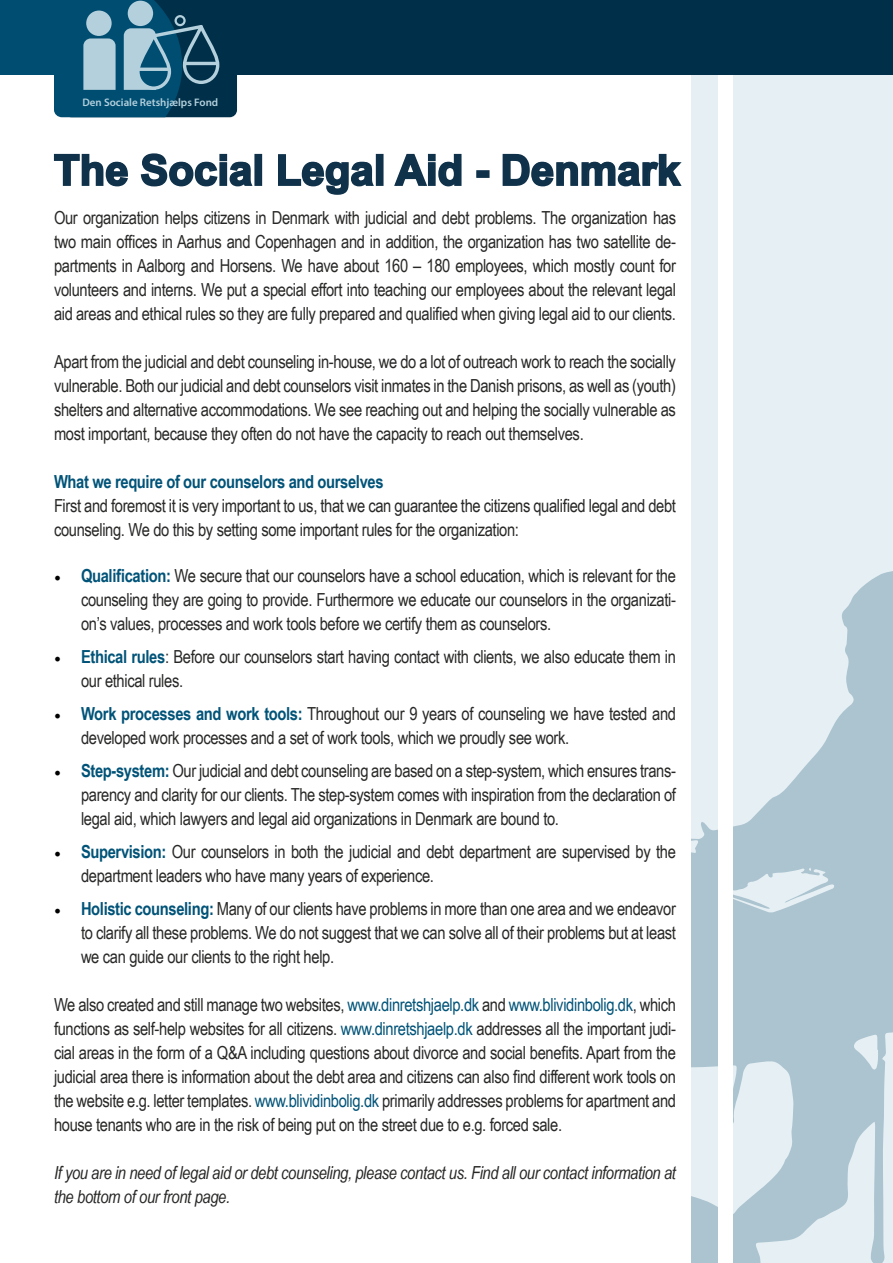
<style>
.page{position:relative;width:893px;height:1263px;background:#fff}
.page>*{position:absolute;margin:0;border:0;box-sizing:border-box;transform-origin:0 0}
.t1{font:700 42px "Arial";color:#0f3149}
.t2{font:18px/24px "Arial Narrow";letter-spacing:-.02em;color:#282827;text-align:justify}
.t3{font:italic 18px/24px "Arial Narrow";letter-spacing:-.02em;color:#282827}
.t4{font:700 18px "Arial Narrow";letter-spacing:-.02em;color:#005378}
.t5{font:600 10.95px "Myriad Pro";color:#b4d0dc}
.s1{font-family:"Minion Pro";color:#000}
.s2{font-weight:700;color:#005378}
.s3{color:#005378}
</style>
<div class="page">
<div style="left:733px;top:54px;width:160px;height:1209px;background:#e6eff3"></div>
<svg style="left:733px;top:571px;width:160px;height:692px;fill:#abc4d0"></svg>
<div style="left:691px;top:54px;width:27px;height:1209px;background:#e6eff3"></div>
<svg style="left:691px;top:822px;width:27px;height:441px"></svg>
<div style="left:0;top:0;width:72px;height:74px;background:#004d72"></div>
<div style="left:235px;top:0;width:658px;height:74px;background:#003049"></div>
<svg style="left:53px;top:153px;width:75px;height:34px"></svg>
<svg style="left:140px;top:153px;width:113px;height:34px"></svg>
<div style="left:254px;top:154px;width:8px;height:32px;border:2px solid #0f3149"></div>
<svg style="left:278px;top:154px;width:96px;height:41px"></svg>
<div style="left:376px;top:154px;width:8px;height:32px;border:2px solid #0f3149"></div>
<svg style="left:394px;top:153px;width:68px;height:34px"></svg>
<div style="left:476px;top:170px;width:14px;height:8px;border:2px solid #0f3149"></div>
<svg style="left:502px;top:153px;width:180px;height:34px"></svg>
<svg style="left:54px;top:0;width:187px;height:117px"></svg>
<hr style="left:183px;top:62px;width:35px;height:3px;background:#b4d0dc;border-radius:2px">
<hr style="left:136px;top:68px;width:35px;height:3px;background:#b4d0dc;border-radius:2px">
<p class="t5" style="left:82px;top:96px;width:137px">Den Sociale Retshjælps Fond</p>
<h1 class="t1" style="left:54px;top:143px;width:628px">The Social Legal Aid - Denmark</h1>
<p class="t2" style="left:54px;top:205px;width:624px">Our organization helps citizens in Denmark with judicial and debt problems. The organization has two main offices in Aarhus and Copenhagen and in addition, the organization has two satellite de&shy;partments in Aalborg and Horsens. We have about 160 – 180 employees, which mostly count for volunteers and interns. We put a special effort into teaching our employees about the relevant legal aid areas and ethical rules so they are fully prepared and qualified when giving legal aid to our clients.</p>
<p class="t2" style="left:54px;top:349px;width:623px">Apart from the judicial and debt counseling in-house, we do a lot of outreach work to reach the socially vulnerable. Both our judicial and debt counselors visit inmates in the Danish prisons, as well as (youth) shelters and alternative accommodations. We see reaching out and helping the socially vulnerable as most important, because they often do not have the capacity to reach out themselves.</p>
<p class="t4" style="left:54px;top:468px;width:331px">What we require of our counselors and ourselves</p>
<p class="t2" style="left:54px;top:493px;width:623px">First and foremost it is very important to us, that we can guarantee the citizens qualified legal and debt counseling. We do this by setting some important rules for the organization:</p>
<p class="t2" style="left:81px;top:563px;width:596px;text-indent:-27px"><span class="s1">•</span> <span class="s2">Qualification:</span> We secure that our counselors have a school education, which is relevant for the counseling they are going to provide. Furthermore we educate our counselors in the organizati&shy;on’s values, processes and work tools before we certify them as counselors.</p>
<p class="t2" style="left:81px;top:643px;width:596px;text-indent:-27px"><span class="s1">•</span> <span class="s2">Ethical rules</span>: Before our counselors start having contact with clients, we also educate them in our ethical rules.</p>
<p class="t2" style="left:81px;top:700px;width:597px;text-indent:-27px"><span class="s1">•</span> <span class="s2">Work processes and work tools:</span> Throughout our 9 years of counseling we have tested and developed work processes and a set of work tools, which we proudly see work.</p>
<p class="t2" style="left:81px;top:757px;width:596px;text-indent:-27px"><span class="s1">•</span> <span class="s2">Step-system:</span> Our judicial and debt counseling are based on a step-system, which ensures trans&shy;parency and clarity for our clients. The step-system comes with inspiration from the declaration of legal aid, which lawyers and legal aid organizations in Denmark are bound to.</p>
<p class="t2" style="left:81px;top:838px;width:596px;text-indent:-27px"><span class="s1">•</span> <span class="s2">Supervision:</span> Our counselors in both the judicial and debt department are supervised by the department leaders who have many years of experience.</p>
<p class="t2" style="left:81px;top:895px;width:597px;text-indent:-27px"><span class="s1">•</span> <span class="s2">Holistic counseling:</span> Many of our clients have problems in more than one area and we endeavor to clarify all these problems. We do not suggest that we can solve all of their problems but at least we can guide our clients to the right help.</p>
<p class="t2" style="left:54px;top:991px;width:624px">We also created and still manage two websites, <span class="s3">www.dinretshjaelp.dk</span> and <span class="s3">www.blividinbolig.dk</span>, which functions as self-help websites for all citizens. <span class="s3">www.dinretshjaelp.dk</span> addresses all the important judi&shy;cial areas in the form of a Q&amp;A including questions about divorce and social benefits. Apart from the judicial area there is information about the debt area and citizens can also find different work tools on the website e.g. letter templates. <span class="s3">www.blividinbolig.dk</span> primarily addresses problems for apartment and house tenants who are in the risk of being put on the street due to e.g. forced sale.</p>
<p class="t3" style="left:54px;top:1160px;width:623px">If you are in need of legal aid or debt counseling, please contact us. Find all our contact information at the bottom of our front page.</p>
</div>
